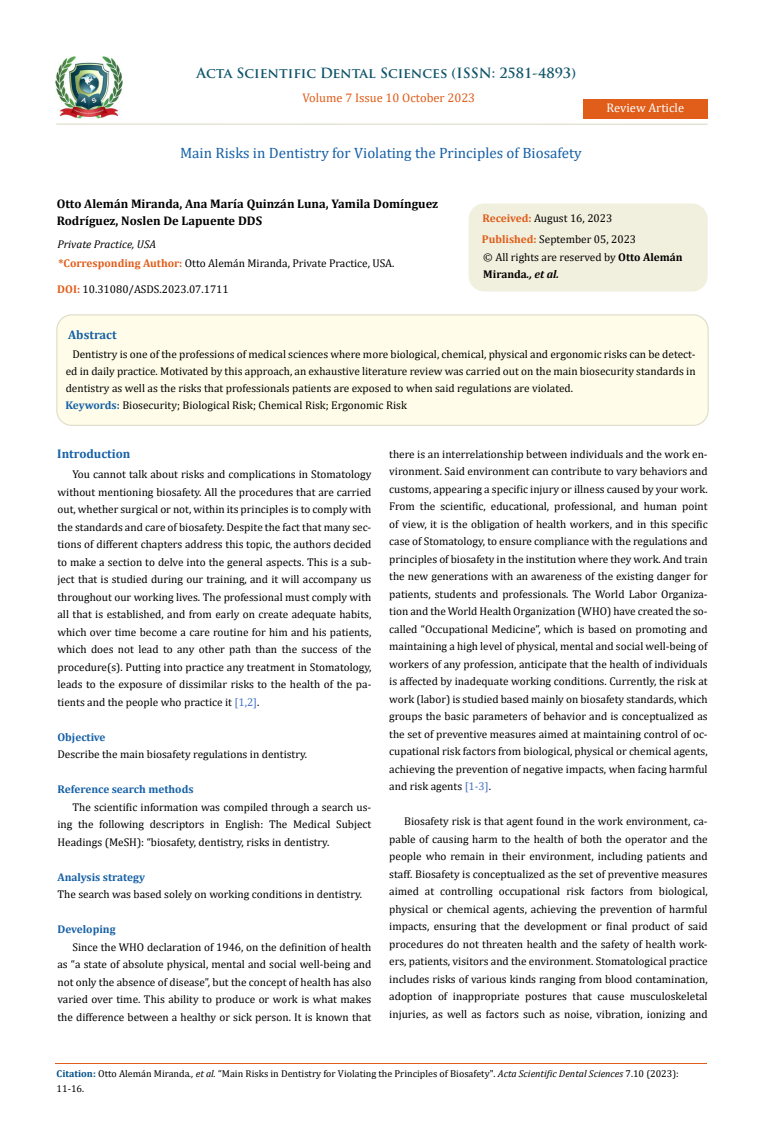
<style>
.page{position:relative;width:764px;height:1140px;background:#fff}
.page>*{position:absolute;margin:0;border:0;box-sizing:border-box;transform-origin:0 0}
.t1{font:15px "Cambria";color:#1560a6}
.t2{font:700 13.75px "Trajan Pro";color:#0e546a}
.t3{font:700 12.5px/17.5px "Cambria";color:#000}
.t4{font:12.5px "Cambria";color:#e05d1a}
.t5{font:700 12.5px "Cambria";color:#1560a6}
.t6{font:12.5px "Cambria";color:#fff}
.t7{font:11.25px/17.5px "Cambria";color:#000;text-align:justify}
.t8{font:700 11.25px "Cambria";color:#1560a6}
.t9{font:10px/15px "Cambria";color:#000}
.s1{font-style:italic}
.s2{font-weight:700;color:#e05d1a}
.s3{font-weight:700}
.s4{font-weight:700;font-style:italic}
.s5{font-weight:700;color:#1560a6}
.s6{color:#4472c4}
.s7{font-weight:700;color:#035089}
</style>
<div class="page">
<img style="left:56px;top:57px;width:66px;height:61px">
<div style="left:583px;top:99px;width:124px;height:20px;background:#e05d1a"></div>
<div style="left:469px;top:204px;width:238px;height:87px;background:#f1f0de;border-radius:15px"></div>
<div style="left:468px;top:203px;width:239px;height:89px;border:1px solid #f1f0de;border-radius:15px"></div>
<div style="left:57px;top:315px;width:651px;height:110px;background:#fffde9;border-radius:15px"></div>
<div style="left:56px;top:314px;width:653px;height:112px;border:1px solid #e0dfcd;border-radius:15px"></div>
<hr style="left:56px;top:123px;width:651px;height:2px;background:#e0dfcd">
<hr style="left:55px;top:1063px;width:651px;height:1px;background:#e05d1a">
<p class="t2" style="left:197px;top:64px;width:381px">Acta Scientific Dental Sciences (ISSN: 2581-4893)</p>
<p class="t4" style="left:302px;top:91px;width:174px">Volume 7 Issue 10 October 2023</p>
<h1 class="t1" style="left:180px;top:144px;width:403px">Main Risks in Dentistry for Violating the Principles of Biosafety</h1>
<p class="t6" style="left:606px;top:100px;width:79px">Review Article</p>
<p class="t3" style="left:57px;top:194px;width:383px">Otto Alemán Miranda, Ana María Quinzán Luna, Yamila Domínguez<br>Rodríguez, Noslen De Lapuente DDS</p>
<p class="t7" style="left:57px;top:235px;width:339px;line-height:19.1px"><span class="s1">Private Practice, USA<br></span><span class="s2">*Corresponding Author:</span> Otto Alemán Miranda, Private Practice, USA.</p>
<p class="t7" style="left:57px;top:280px;width:173px"><span class="s2">DOI:</span> 10.31080/ASDS.2023.07.1711</p>
<p class="t5" style="left:68px;top:326px;width:50px">Abstract</p>
<p class="t7" style="left:482px;top:208px;width:156px;line-height:20.4px"><span class="s2">Received:</span> August 16, 2023<br><span class="s2">Published:</span> September 05, 2023</p>
<p class="t7" style="left:483px;top:248px;width:201px">© All rights are reserved by <span class="s3">Otto Alemán<br>Miranda</span><span class="s4">., et al.</span></p>
<p class="t7" style="left:66px;top:346px;width:631px;line-height:16.9px;text-indent:7px">Dentistry is one of the professions of medical sciences where more biological, chemical, physical and ergonomic risks can be detect&shy;ed in daily practice. Motivated by this approach, an exhaustive literature review was carried out on the main biosecurity standards in dentistry as well as the risks that professionals patients are exposed to when said regulations are violated.</p>
<p class="t7" style="left:65px;top:396px;width:343px"><span class="s5">Keywords:</span> Biosecurity; Biological Risk; Chemical Risk; Ergonomic Risk</p>
<p class="t5" style="left:57px;top:445px;width:75px">Introduction</p>
<p class="t7" style="left:57px;top:466px;width:315px;text-indent:15px">You cannot talk about risks and complications in Stomatology without mentioning biosafety. All the procedures that are carried out, whether surgical or not, within its principles is to comply with the standards and care of biosafety. Despite the fact that many sec&shy;tions of different chapters address this topic, the authors decided to make a section to delve into the general aspects. This is a sub&shy;ject that is studied during our training, and it will accompany us throughout our working lives. The professional must comply with all that is established, and from early on create adequate habits, which over time become a care routine for him and his patients, which does not lead to any other path than the success of the procedure(s). Putting into practice any treatment in Stomatology, leads to the exposure of dissimilar risks to the health of the pa&shy;tients and the people who practice it <span class="s6">[1,2]</span>.</p>
<p class="t8" style="left:57px;top:729px;width:50px">Objective</p>
<p class="t7" style="left:57px;top:746px;width:251px">Describe the main biosafety regulations in dentistry.</p>
<p class="t8" style="left:57px;top:782px;width:138px">Reference search methods</p>
<p class="t7" style="left:57px;top:798px;width:315px;text-indent:15px">The scientific information was compiled through a search us&shy;ing the following descriptors in English: The Medical Subject Headings (MeSH): “biosafety, dentistry, risks in dentistry.</p>
<p class="t8" style="left:57px;top:869px;width:89px">Analysis strategy</p>
<p class="t7" style="left:57px;top:886px;width:306px">The search was based solely on working conditions in dentistry.</p>
<p class="t8" style="left:57px;top:922px;width:60px">Developing</p>
<p class="t7" style="left:57px;top:938px;width:315px;text-indent:15px">Since the WHO declaration of 1946, on the definition of health as “a state of absolute physical, mental and social well-being and not only the absence of disease”, but the concept of health has also varied over time. This ability to produce or work is what makes the difference between a healthy or sick person. It is known that</p>
<p class="t7" style="left:389px;top:445px;width:320px">there is an interrelationship between individuals and the work en&shy;vironment. Said environment can contribute to vary behaviors and customs, appearing a specific injury or illness caused by your work.<br>From the scientific, educational, professional, and human point of view, it is the obligation of health workers, and in this specific case of Stomatology, to ensure compliance with the regulations and principles of biosafety in the institution where they work. And train the new generations with an awareness of the existing danger for patients, students and professionals. The World Labor Organiza&shy;tion and the World Health Organization (WHO) have created the so&shy;called “Occupational Medicine”, which is based on promoting and maintaining a high level of physical, mental and social well-being of workers of any profession, anticipate that the health of individuals is affected by inadequate working conditions. Currently, the risk at work (labor) is studied based mainly on biosafety standards, which groups the basic parameters of behavior and is conceptualized as the set of preventive measures aimed at maintaining control of oc&shy;cupational risk factors from biological, physical or chemical agents, achieving the prevention of negative impacts, when facing harmful and risk agents <span class="s6">[1-3]</span>.</p>
<p class="t7" style="left:389px;top:813px;width:320px;text-indent:15px">Biosafety risk is that agent found in the work environment, ca&shy;pable of causing harm to the health of both the operator and the people who remain in their environment, including patients and staff. Biosafety is conceptualized as the set of preventive measures aimed at controlling occupational risk factors from biological, physical or chemical agents, achieving the prevention of harmful impacts, ensuring that the development or final product of said procedures do not threaten health and the safety of health work&shy;ers, patients, visitors and the environment. Stomatological practice includes risks of various kinds ranging from blood contamination, adoption of inappropriate postures that cause musculoskeletal injuries, as well as factors such as noise, vibration, ionizing and</p>
<p class="t9" style="left:57px;top:1066px;width:623px"><span class="s7">Citation:</span> Otto Alemán Miranda<span class="s1">., et al.</span> “Main Risks in Dentistry for Violating the Principles of Biosafety". <span class="s1">Acta Scientific Dental Sciences</span> 7.10 (2023):<br>11-16.</p>
</div>
